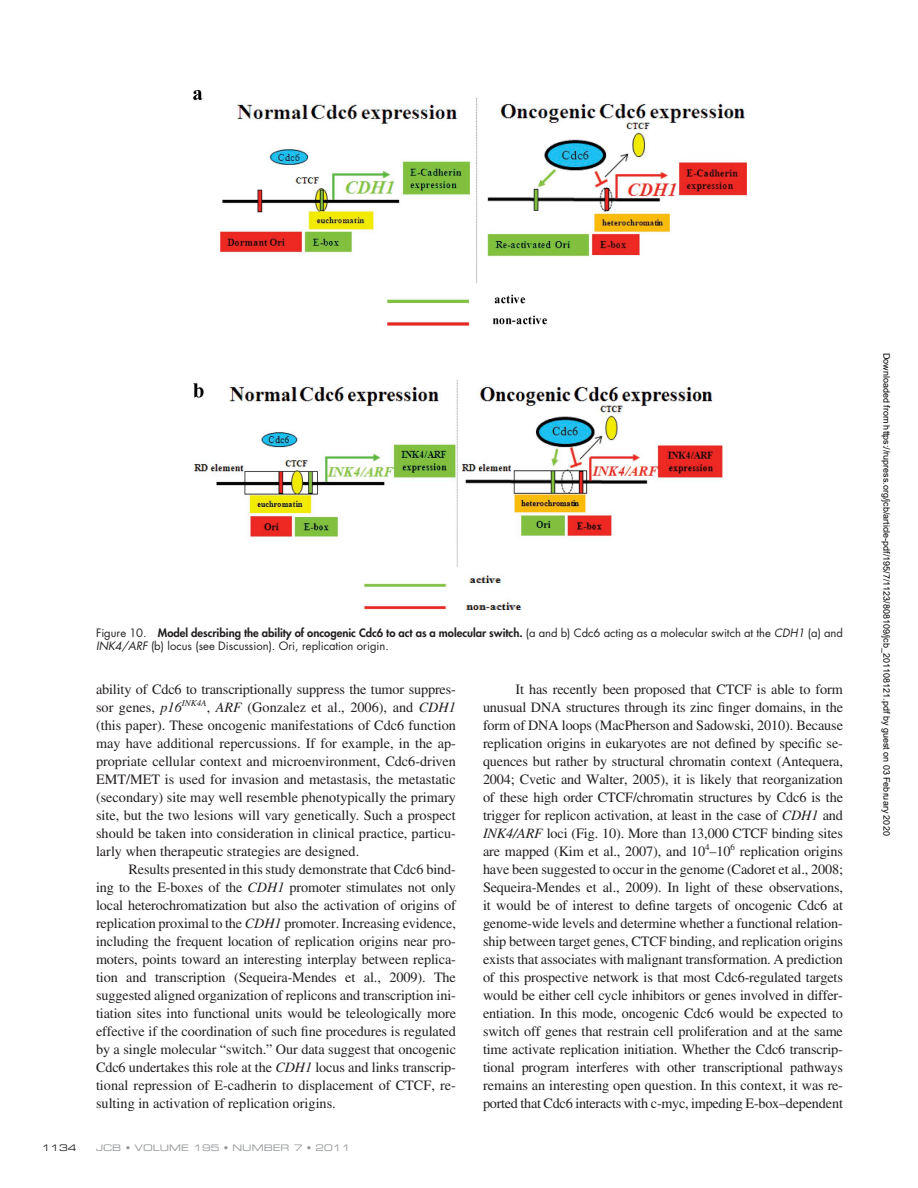
<style>
.page{position:relative;width:918px;height:1188px;background:#fff}
.page>*{position:absolute;margin:0;border:0;box-sizing:border-box;transform-origin:0 0}
.t1{font:14.25px/18px "Times LT Std";color:#231f20;text-align:justify}
.t2{font:11.25px/13.5px "Futura Std";color:#231f20}
.t3{font:9px "Arial";color:#000}
.t4{font:9px "Eurostile LT Std Ex 2";color:#949698}
.t5{font:9px "Eurostile LT Std Ex 2";color:#231f20}
.s1{font-weight:800}
.s2{font-style:italic}
</style>
<div class="page">
<img style="left:194px;top:90px;width:552px;height:519px">
<p class="t2" style="left:96px;top:626px;width:748px">Figure 10. <span class="s1">Model describing the ability of oncogenic Cdc6 to act as a molecular switch.</span> (a and b) Cdc6 acting as a molecular switch at the <span class="s2">CDH1</span> (a) and<br><span class="s2">INK4/ARF</span> (b) locus (see Discussion). Ori, replication origin.</p>
<p class="t1" style="left:96px;top:680px;width:362px">ability of Cdc6 to transcriptionally suppress the tumor suppres&shy;sor genes, <span class="s2">p16</span><sup>INK4A</sup>, <span class="s2">ARF</span> (Gonzalez et al., 2006), and <span class="s2">CDH1 </span>(this paper). These oncogenic manifestations of Cdc6 function may have additional repercussions. If for example, in the ap&shy;propriate cellular context and microenvironment, Cdc6-driven EMT/MET is used for invasion and metastasis, the metastatic (secondary) site may well resemble phenotypically the primary site, but the two lesions will vary genetically. Such a prospect should be taken into consideration in clinical practice, particu&shy;larly when therapeutic strategies are designed.</p>
<p class="t1" style="left:96px;top:860px;width:362px;text-indent:32px">Results presented in this study demonstrate that Cdc6 bind&shy;ing to the E-boxes of the <span class="s2">CDH1</span> promoter stimulates not only local heterochromatization but also the activation of origins of replication proximal to the <span class="s2">CDH1</span> promoter. Increasing evidence, including the frequent location of replication origins near pro&shy;moters, points toward an interesting interplay between replica&shy;tion and transcription (Sequeira-Mendes et al., 2009). The suggested aligned organization of replicons and transcription ini&shy;tiation sites into functional units would be teleologically more effective if the coordination of such fine procedures is regulated by a single molecular “switch.” Our data suggest that oncogenic Cdc6 undertakes this role at the <span class="s2">CDH1</span> locus and links transcrip&shy;tional repression of E-cadherin to displacement of CTCF, re&shy;sulting in activation of replication origins.</p>
<p class="t5" style="left:42px;top:1142px;width:36px">1134</p>
<p class="t4" style="left:96px;top:1142px;width:256px">JCB • VOLUME 195 • NUMBER 7 • 2011</p>
<p class="t1" style="left:483px;top:680px;width:362px;text-indent:32px">It has recently been proposed that CTCF is able to form unusual DNA structures through its zinc finger domains, in the form of DNA loops (MacPherson and Sadowski, 2010). Because replication origins in eukaryotes are not defined by specific se&shy;quences but rather by structural chromatin context (Antequera, 2004; Cvetic and Walter, 2005), it is likely that reorganization of these high order CTCF/chromatin structures by Cdc6 is the trigger for replicon activation, at least in the case of <span class="s2">CDH1</span> and <span class="s2">INK4/ARF</span> loci (Fig. 10). More than 13,000 CTCF binding sites are mapped (Kim et al., 2007), and 10<sup>4</sup>–10<sup>6</sup> replication origins have been suggested to occur in the genome (Cadoret et al., 2008; Sequeira-Mendes et al., 2009). In light of these observations, it would be of interest to define targets of oncogenic Cdc6 at genome-wide levels and determine whether a functional relation&shy;ship between target genes, CTCF binding, and replication origins exists that associates with malignant transformation. A prediction of this prospective network is that most Cdc6-regulated targets would be either cell cycle inhibitors or genes involved in differ&shy;entiation. In this mode, oncogenic Cdc6 would be expected to switch off genes that restrain cell proliferation and at the same time activate replication initiation. Whether the Cdc6 transcrip&shy;tional program interferes with other transcriptional pathways remains an interesting open question. In this context, it was re&shy;ported that Cdc6 interacts with c-myc, impeding E-box–dependent</p>
<p class="t3" style="left:890px;top:352px;width:485px;rotate:90deg">Downloaded from https://rupress.org/jcb/article-pdf/195/7/1123/808109/jcb_201108121.pdf by guest on 03 February 2020</p>
</div>
